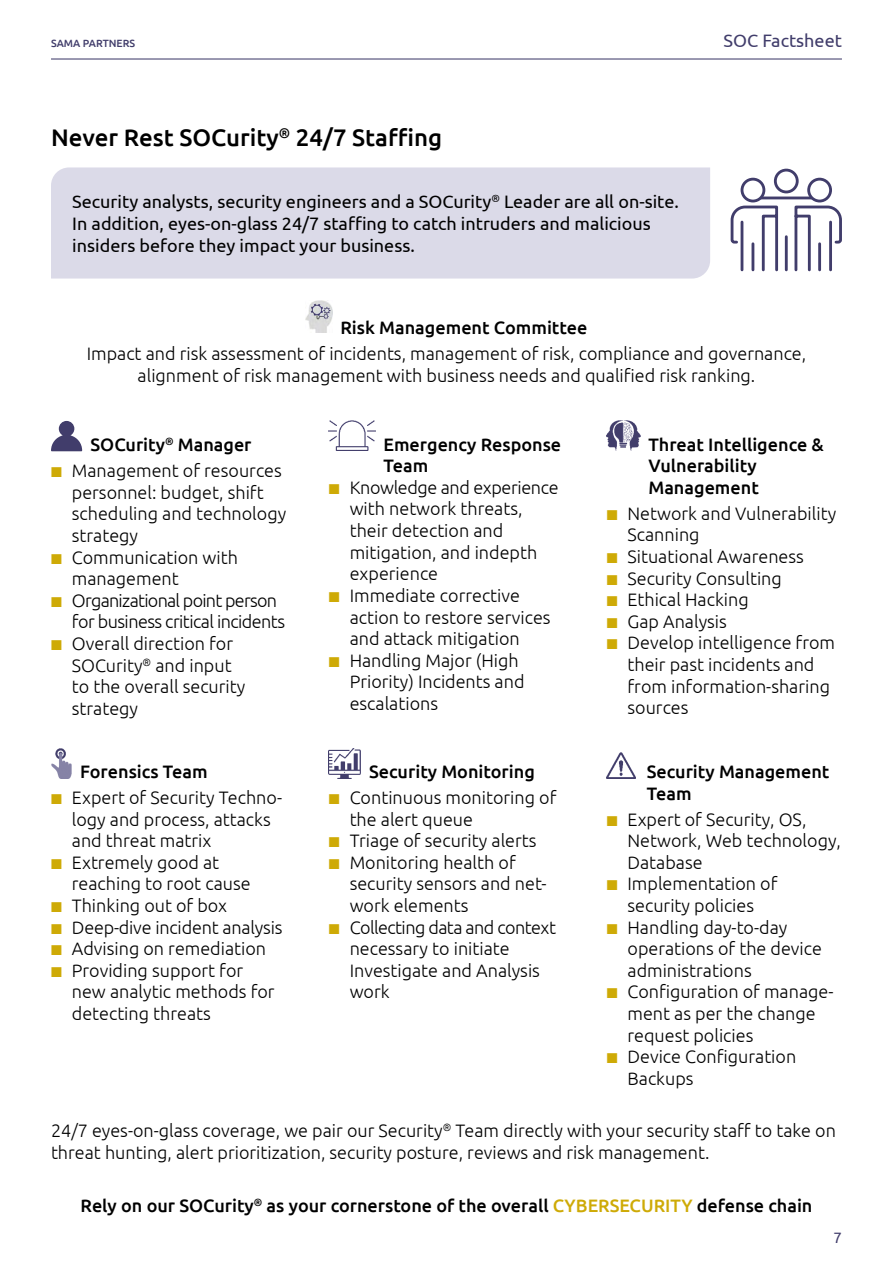
<style>
.page{position:relative;width:893px;height:1263px;background:#fff}
.page>*{position:absolute;margin:0;border:0;box-sizing:border-box;transform-origin:0 0}
.t1{font:500 24px "Ubuntu";color:#000}
.t2{font:300 18px/21.6px "Ubuntu";color:#000}
.t3{font:500 18px/21.6px "Ubuntu";color:#000}
.t4{font:18px/21.6px "Ubuntu";color:#000}
.t5{font:300 18px/21.6px "Ubuntu";letter-spacing:-.03em;color:#000}
.t6{font:18px "Ubuntu";color:#413d6b}
.t7{font:15px "Ubuntu";color:#413d6b}
.t8{font:500 10.5px "Ubuntu";color:#413d6b}
.s1{color:#ceaa06}
</style>
<div class="page">
<hr style="left:51px;top:58px;width:791px;height:2px;background:#413d6b">
<div style="left:51px;top:167px;width:659px;height:112px;background:#dbdae8"></div>
<svg style="left:51px;top:421px;width:31px;height:30px"></svg>
<img style="left:329px;top:421px;width:46px;height:30px">
<img style="left:607px;top:421px;width:33px;height:30px">
<img style="left:306px;top:300px;width:26px;height:32px">
<img style="left:607px;top:753px;width:28px;height:25px">
<img style="left:51px;top:748px;width:21px;height:30px">
<img style="left:329px;top:748px;width:32px;height:30px">
<svg style="left:731px;top:169px;width:111px;height:102px"></svg>
<div style="left:807px;top:178px;width:25px;height:24px;border:3px solid #413d6b;border-radius:50%"></div>
<p class="t8" style="left:51px;top:36px;width:86px">SAMA PARTNERS</p>
<p class="t6" style="left:724px;top:29px;width:120px">SOC Factsheet</p>
<p class="t1" style="left:51px;top:122px;width:393px">Never Rest SOCurity<sup>®</sup> 24/7 Staffing</p>
<p class="t4" style="left:72px;top:191px;width:608px">Security analysts, security engineers and a SOCurity<sup>®</sup> Leader are all on-site.<br>In addition, eyes-on-glass 24/7 staffing to catch intruders and malicious insiders before they impact your business.</p>
<p class="t3" style="left:340px;top:316px;width:248px">Risk Management Committee</p>
<p class="t2" style="left:87px;top:343px;width:721px">Impact and risk assessment of incidents, management of risk, compliance and governance,</p>
<p class="t2" style="left:138px;top:364px;width:619px">alignment of risk management with business needs and qualified risk ranking.</p>
<p class="t3" style="left:91px;top:433px;width:163px">SOCurity<sup>®</sup> Manager</p>
<p class="t2" style="left:72px;top:459px;width:216px;text-indent:-21px"><span class="s1">■</span> Management of resources personnel: budget, shift scheduling and technology strategy</p>
<p class="t2" style="left:72px;top:546px;width:168px;text-indent:-21px"><span class="s1">■</span> Communication with management</p>
<p class="t5" style="left:72px;top:589px;width:215px;text-indent:-21px"><span class="s1">■</span> Organizational point person for business critical incidents</p>
<p class="t2" style="left:72px;top:632px;width:175px;text-indent:-21px"><span class="s1">■</span> Overall direction for<br>SOCurity<sup>®</sup> and input to the overall security strategy</p>
<p class="t3" style="left:80px;top:760px;width:129px">Forensics Team</p>
<p class="t2" style="left:72px;top:786px;width:211px;text-indent:-21px"><span class="s1">■</span> Expert of Security Techno&shy;logy and process, attacks and threat matrix</p>
<p class="t2" style="left:72px;top:851px;width:180px;text-indent:-21px"><span class="s1">■</span> Extremely good at reaching to root cause</p>
<p class="t2" style="left:51px;top:894px;width:178px"><span class="s1">■</span> Thinking out of box</p>
<p class="t2" style="left:51px;top:916px;width:233px"><span class="s1">■</span> Deep-dive incident analysis</p>
<p class="t2" style="left:51px;top:937px;width:217px"><span class="s1">■</span> Advising on remediation</p>
<p class="t2" style="left:72px;top:959px;width:204px;text-indent:-21px"><span class="s1">■</span> Providing support for new analytic methods for detecting threats</p>
<p class="t3" style="left:383px;top:433px;width:179px">Emergency Response<br>Team</p>
<p class="t2" style="left:350px;top:476px;width:210px;text-indent:-21px"><span class="s1">■</span> Knowledge and experience with network threats, their detection and mitigation, and indepth experience</p>
<p class="t2" style="left:350px;top:584px;width:202px;text-indent:-21px"><span class="s1">■</span> Immediate corrective action to restore services and attack mitigation</p>
<p class="t2" style="left:350px;top:649px;width:176px;text-indent:-21px"><span class="s1">■</span> Handling Major (High<br>Priority) Incidents and escalations</p>
<p class="t3" style="left:369px;top:760px;width:167px">Security Monitoring</p>
<p class="t2" style="left:350px;top:786px;width:208px;text-indent:-21px"><span class="s1">■</span> Continuous monitoring of the alert queue</p>
<p class="t2" style="left:329px;top:829px;width:209px"><span class="s1">■</span> Triage of security alerts</p>
<p class="t2" style="left:350px;top:851px;width:198px;text-indent:-21px"><span class="s1">■</span> Monitoring health of security sensors and net&shy;work elements</p>
<p class="t2" style="left:350px;top:916px;width:208px;text-indent:-21px"><span class="s1">■</span> Collecting data and context necessary to initiate<br>Investigate and Analysis work</p>
<p class="t3" style="left:648px;top:433px;width:177px">Threat Intelligence &amp;<br>Vulnerability<br>Management</p>
<p class="t2" style="left:627px;top:502px;width:210px;text-indent:-21px"><span class="s1">■</span> Network and Vulnerability<br>Scanning</p>
<p class="t2" style="left:607px;top:545px;width:199px"><span class="s1">■</span> Situational Awareness</p>
<p class="t2" style="left:607px;top:567px;width:177px"><span class="s1">■</span> Security Consulting</p>
<p class="t2" style="left:607px;top:588px;width:144px"><span class="s1">■</span> Ethical Hacking</p>
<p class="t2" style="left:607px;top:610px;width:122px"><span class="s1">■</span> Gap Analysis</p>
<p class="t2" style="left:627px;top:632px;width:209px;text-indent:-21px"><span class="s1">■</span> Develop intelligence from their past incidents and from information-sharing sources</p>
<p class="t3" style="left:647px;top:760px;width:184px">Security Management<br>Team</p>
<p class="t2" style="left:627px;top:808px;width:215px;text-indent:-21px"><span class="s1">■</span> Expert of Security, OS,<br>Network, Web technology,<br>Database</p>
<p class="t2" style="left:607px;top:873px;width:172px;text-align:center"><span class="s1">■</span> Implementation of security policies</p>
<p class="t2" style="left:627px;top:916px;width:196px;text-indent:-21px"><span class="s1">■</span> Handling day-to-day operations of the device administrations</p>
<p class="t2" style="left:627px;top:981px;width:207px;text-indent:-21px"><span class="s1">■</span> Configuration of manage&shy;ment as per the change request policies</p>
<p class="t2" style="left:627px;top:1045px;width:170px;text-indent:-21px"><span class="s1">■</span> Device Configuration<br>Backups</p>
<p class="t2" style="left:51px;top:1119px;width:786px">24/7 eyes-on-glass coverage, we pair our Security<sup>®</sup> Team directly with your security staff to take on threat hunting, alert prioritization, security posture, reviews and risk management.</p>
<p class="t3" style="left:80px;top:1194px;width:733px">Rely on our SOCurity<sup>®</sup> as your cornerstone of the overall <span class="s1">CYBERSECURITY</span> defense chain</p>
<p class="t7" style="left:833px;top:1229px;width:10px">7</p>
</div>
